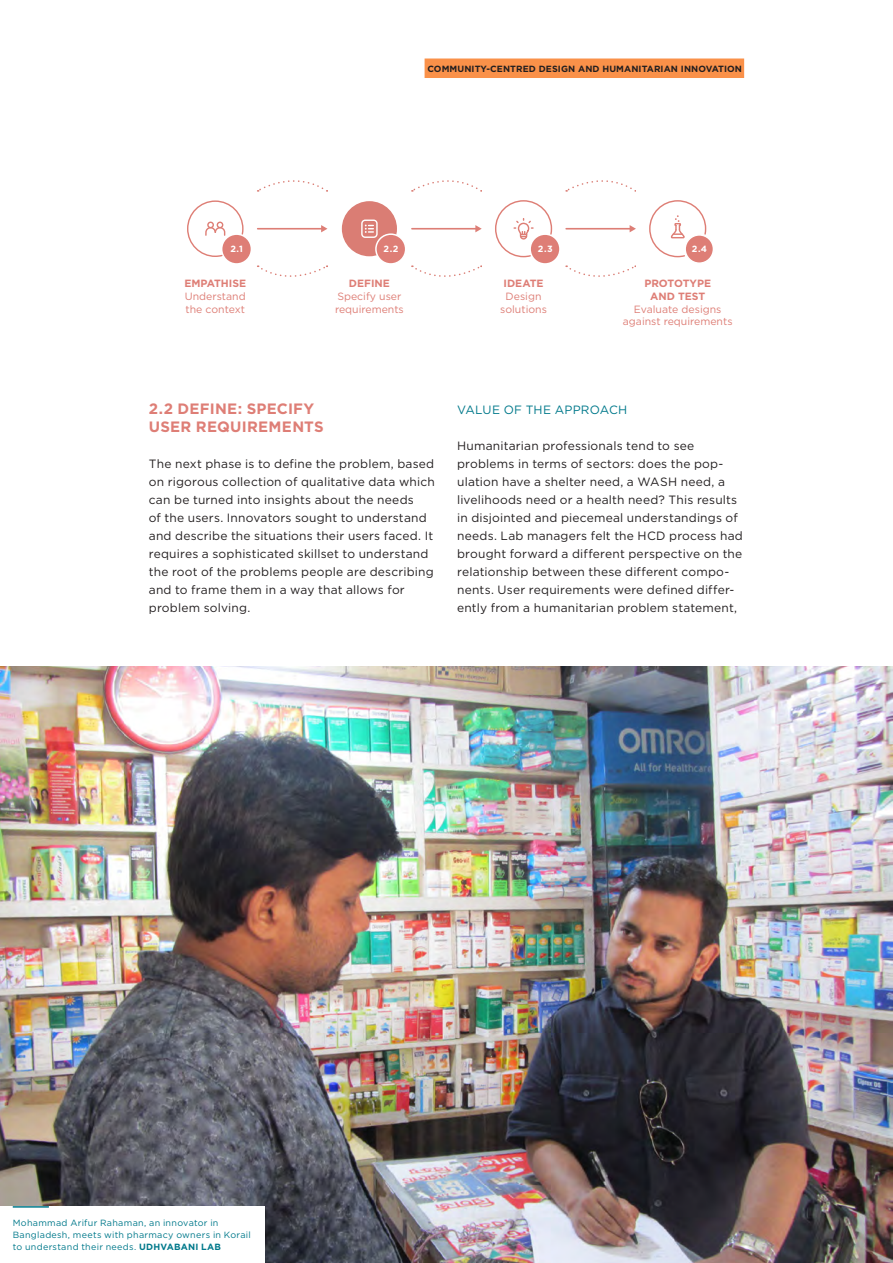
<style>
.page{position:relative;width:893px;height:1263px;background:#fff}
.page>*{position:absolute;margin:0;border:0;box-sizing:border-box;transform-origin:0 0}
.t1{font:700 15px/18px "Gotham";letter-spacing:.015em;color:#de7e76}
.t2{font:12px/18px "Gotham";letter-spacing:.015em;color:#231f20}
.t3{font:12px "Gotham";letter-spacing:.02em;color:#00798b}
.t4{font:10.5px/12.6px "Gotham";color:#de7e76;text-align:center}
.Captions{font:9px/12px "Gotham";letter-spacing:.035em;color:#00798b}
.t5{font:700 9px "Gotham";letter-spacing:.01em;color:#231f20}
.Labs_Infographics_La{font:700 9px "Gotham";color:#fff}
.s1{font-weight:700}
</style>
<div class="page">
<div style="left:425px;top:59px;width:319px;height:19px;background:#fa9149"></div>
<svg style="left:495px;top:200px;width:58px;height:58px"></svg>
<div style="left:342px;top:201px;width:55px;height:55px;background:#da7d74;border-radius:50%"></div>
<div style="left:361px;top:220px;width:17px;height:18px;border:1px solid #fff;border-radius:3px"></div>
<svg style="left:365px;top:224px;width:8px;height:9px"></svg>
<svg style="left:649px;top:200px;width:58px;height:58px"></svg>
<svg style="left:187px;top:200px;width:57px;height:57px"></svg>
<hr style="left:412px;top:228px;width:64px;height:2px;background:#dd7e76">
<svg style="left:475px;top:225px;width:7px;height:7px"></svg>
<hr style="left:566px;top:228px;width:65px;height:2px;background:#dd7e76">
<svg style="left:630px;top:225px;width:6px;height:7px"></svg>
<div style="left:531px;top:235px;width:28px;height:28px;background:#de7e76;border-radius:50%"></div>
<div style="left:685px;top:235px;width:28px;height:28px;background:#de7e76;border-radius:50%"></div>
<div style="left:684px;top:234px;width:30px;height:30px;border:2px solid #fff;border-radius:50%"></div>
<div style="left:376px;top:234px;width:30px;height:30px;background:#de7e76;border-radius:50%"></div>
<div style="left:375px;top:233px;width:31px;height:32px;border:2px solid #fff;border-radius:50%"></div>
<div style="left:222px;top:235px;width:29px;height:28px;background:#de7e76;border-radius:50%"></div>
<svg style="left:566px;top:180px;width:70px;height:12px"></svg>
<svg style="left:412px;top:180px;width:70px;height:12px"></svg>
<svg style="left:258px;top:180px;width:70px;height:12px"></svg>
<svg style="left:566px;top:265px;width:70px;height:12px"></svg>
<svg style="left:412px;top:265px;width:70px;height:12px"></svg>
<svg style="left:258px;top:265px;width:70px;height:12px"></svg>
<hr style="left:258px;top:228px;width:64px;height:2px;background:#dd7e76">
<svg style="left:321px;top:225px;width:6px;height:7px"></svg>
<img style="left:0;top:666px;width:893px;height:597px">
<div style="left:0;top:1207px;width:265px;height:56px;background:#fff"></div>
<hr style="left:13px;top:1206px;width:36px;height:2px;background:#00798b">
<p class="t5" style="left:427px;top:64px;width:316px">COMMUNITY-CENTRED DESIGN AND HUMANITARIAN INNOVATION</p>
<p class="Labs_Infographics_La" style="left:230px;top:244px;width:14px">2.1</p>
<p class="Labs_Infographics_La" style="left:384px;top:244px;width:16px">2.2</p>
<p class="Labs_Infographics_La" style="left:538px;top:244px;width:16px">2.3</p>
<p class="Labs_Infographics_La" style="left:692px;top:244px;width:17px">2.4</p>
<p class="t4" style="left:184px;top:277px;width:63px;text-align:justify"><span class="s1">EMPATHISE </span>U nderstand the context</p>
<p class="t4" style="left:335px;top:277px;width:70px"><span class="s1">DEFINE<br></span>Specify user requirements</p>
<p class="t4" style="left:500px;top:277px;width:48px"><span class="s1">IDEATE<br></span>Design solutions</p>
<p class="t4" style="left:623px;top:277px;width:111px"><span class="s1">PROTOTYPE<br>AND TEST<br></span>Evaluate designs against requirements</p>
<h3 class="t1" style="left:149px;top:399px;width:176px">2.2 DEFINE: SPECIFY<br>USER REQUIREMENTS</h3>
<p class="t2" style="left:149px;top:455px;width:288px">The next phase is to define the problem, based on rigorous collection of qualitative data which can be turned into insights about the needs<br>of the users. Innovators sought to understand and describe the situations their users faced. It requires a sophisticated skillset to understand the root of the problems people are describing and to frame them in a way that allows for problem solving.</p>
<h4 class="t3" style="left:457px;top:403px;width:30px">VALUE</h4>
<h4 class="t3" style="left:504px;top:403px;width:82px">OF THE APPRO</h4>
<h4 class="t3" style="left:600px;top:403px;width:29px">ACH</h4>
<p class="t2" style="left:457px;top:437px;width:282px">Humanitarian professionals tend to see problems in terms of sectors: does the pop&shy;ulation have a shelter need, a WASH need, a livelihoods need or a health need? This results in disjointed and piecemeal understandings of needs. Lab managers felt the HCD</p>
<p class="t2" style="left:457px;top:527px;width:287px;text-indent:212px">process had brought forward a different perspective on the relationship between these different compo&shy;nents. User requirements were defined differ&shy;ently from a humanitarian problem statement,</p>
<p class="Captions" style="left:13px;top:1216px;width:240px">Mohammad Arifur Rahaman, an innovator in<br>Bangladesh, meets with pharmacy owners in Korail to understand their needs. <span class="s1">UDHVABANI LAB</span></p>
</div>
